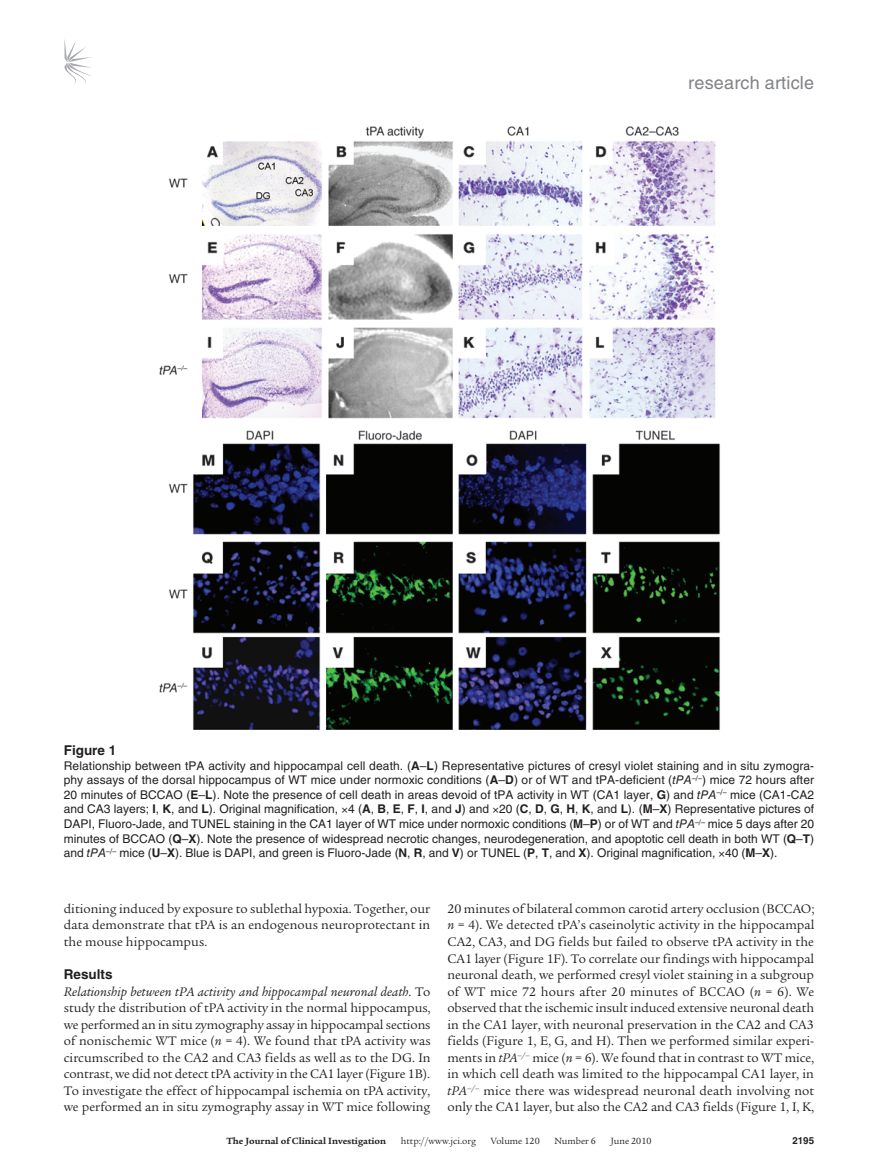
<style>
.page{position:relative;width:878px;height:1174px;background:#fff}
.page>*{position:absolute;margin:0;border:0;box-sizing:border-box;transform-origin:0 0}
.t1{font:18px "Helvetica LT Std";letter-spacing:.01em;color:#808285}
.t2{font:13.5px/16.5px "Legacy Serif Std";color:#231f20;text-align:justify}
.t3{font:700 13.5px "Helvetica LT Std";color:#231f20}
.t4{font:12px/14.5px "Helvetica LT Std";color:#231f20;text-align:justify}
.t5{font:9.75px "Legacy Serif Std";color:#231f20}
.t6{font:700 9.75px "Legacy Serif Std";color:#231f20}
.t7{font:700 9.75px "Helvetica LT Std";color:#231f20}
.s1{font-weight:700}
.s2{font-style:italic}
</style>
<div class="page">
<svg style="left:64px;top:39px;width:27px;height:45px"></svg>
<img style="left:159px;top:126px;width:561px;height:604px">
<h1 class="t1" style="left:688px;top:72px;width:127px">research article</h1>
<p class="t3" style="left:64px;top:742px;width:54px">Figure 1</p>
<p class="t4" style="left:64px;top:758px;width:752px">Relationship between tPA activity and hippocampal cell death. (<span class="s1">A</span>–<span class="s1">L</span>) Representative pictures of cresyl violet staining and in situ zymogra&shy;phy assays of the dorsal hippocampus of WT mice under normoxic conditions (<span class="s1">A</span>–<span class="s1">D</span>) or of WT and tPA-deficient (<span class="s2">tPA</span><sup>–/–</sup>) mice 72 hours after 20 minutes of BCCAO (<span class="s1">E</span>–<span class="s1">L</span>). Note the presence of cell death in areas devoid of tPA activity in WT (CA1 layer, <span class="s1">G</span>) and <span class="s2">tPA</span><sup>–/–</sup> mice (CA1-CA2 and CA3 layers; <span class="s1">I</span>, <span class="s1">K</span>, and <span class="s1">L</span>). Original magnification, 4 (<span class="s1">A</span>, <span class="s1">B</span>, <span class="s1">E</span>, <span class="s1">F</span>, <span class="s1">I</span>, and <span class="s1">J</span>) and 20 (<span class="s1">C</span>, <span class="s1">D</span>, <span class="s1">G</span>, <span class="s1">H</span>, <span class="s1">K</span>, and <span class="s1">L</span>). (<span class="s1">M</span>–<span class="s1">X</span>) Representative pictures of DAPI, Fluoro-Jade, and TUNEL staining in the CA1 layer of WT mice under normoxic conditions (<span class="s1">M</span>–<span class="s1">P</span>) or of WT and <span class="s2">tPA</span><sup>–/–</sup> mice 5 days after 20 minutes of BCCAO (<span class="s1">Q</span>–<span class="s1">X</span>). Note the presence of widespread necrotic changes, neurodegeneration, and apoptotic cell death in both WT (<span class="s1">Q</span>–<span class="s1">T</span>) and <span class="s2">tPA</span><sup>–/–</sup> mice (<span class="s1">U</span>–<span class="s1">X</span>). Blue is DAPI, and green is Fluoro-Jade (<span class="s1">N</span>, <span class="s1">R</span>, and <span class="s1">V</span>) or TUNEL (<span class="s1">P</span>, <span class="s1">T</span>, and <span class="s1">X</span>). Original magnification, 40 (<span class="s1">M</span>–<span class="s1">X</span>).</p>
<p class="t2" style="left:64px;top:900px;width:368px">ditioning induced by exposure to sublethal hypoxia. Together, our data demonstrate that tPA is an endogenous neuroprotectant in the mouse hippocampus.</p>
<p class="t3" style="left:64px;top:966px;width:50px">Results</p>
<p class="t2" style="left:64px;top:983px;width:368px"><span class="s2">Relationship between tPA activity and hippocampal neuronal death</span>. To study the distribution of tPA activity in the normal hippocampus, we performed an in situ zymography assay in hippocampal sections of nonischemic WT mice (<span class="s2">n</span> = 4). We found that tPA activity was circumscribed to the CA2 and CA3 fields as well as to the DG. In contrast, we did not detect tPA activity in the CA1 layer (Figure 1B).<br>To investigate the effect of hippocampal ischemia on tPA activity, we performed an in situ zymography assay in WT mice following</p>
<p class="t2" style="left:447px;top:900px;width:368px">20 minutes of bilateral common carotid artery occlusion (BCCAO; <span class="s2">n</span> = 4). We detected tPA’s caseinolytic activity in the hippocampal CA2, CA3, and DG fields but failed to observe tPA activity in the CA1 layer (Figure 1F). To correlate our findings with hippocampal neuronal death, we performed cresyl violet staining in a subgroup of WT mice 72 hours after 20 minutes of BCCAO (<span class="s2">n</span> = 6). We observed that the ischemic insult induced extensive neuronal death in the CA1 layer, with neuronal preservation in the CA2 and CA3 fields (Figure 1, E, G, and H). Then we performed similar experi&shy;ments in <span class="s2">tPA</span><sup>–/–</sup> mice (<span class="s2">n</span> = 6). We found that in contrast to WT mice, in which cell death was limited to the hippocampal CA1 layer, in <span class="s2">tPA</span><sup>–/–</sup> mice there was widespread neuronal death involving not only the CA1 layer, but also the CA2 and CA3 fields (Figure 1, I, K,</p>
<p class="t6" style="left:226px;top:1135px;width:161px">The Journal of Clinical Investigation</p>
<p class="t5" style="left:401px;top:1135px;width:77px">http://www.jci.org</p>
<p class="t5" style="left:490px;top:1135px;width:50px">Volume 120</p>
<p class="t5" style="left:554px;top:1135px;width:43px">Number 6</p>
<p class="t5" style="left:610px;top:1135px;width:42px">June 2010</p>
<p class="t7" style="left:792px;top:1134px;width:23px">2195</p>
</div>
